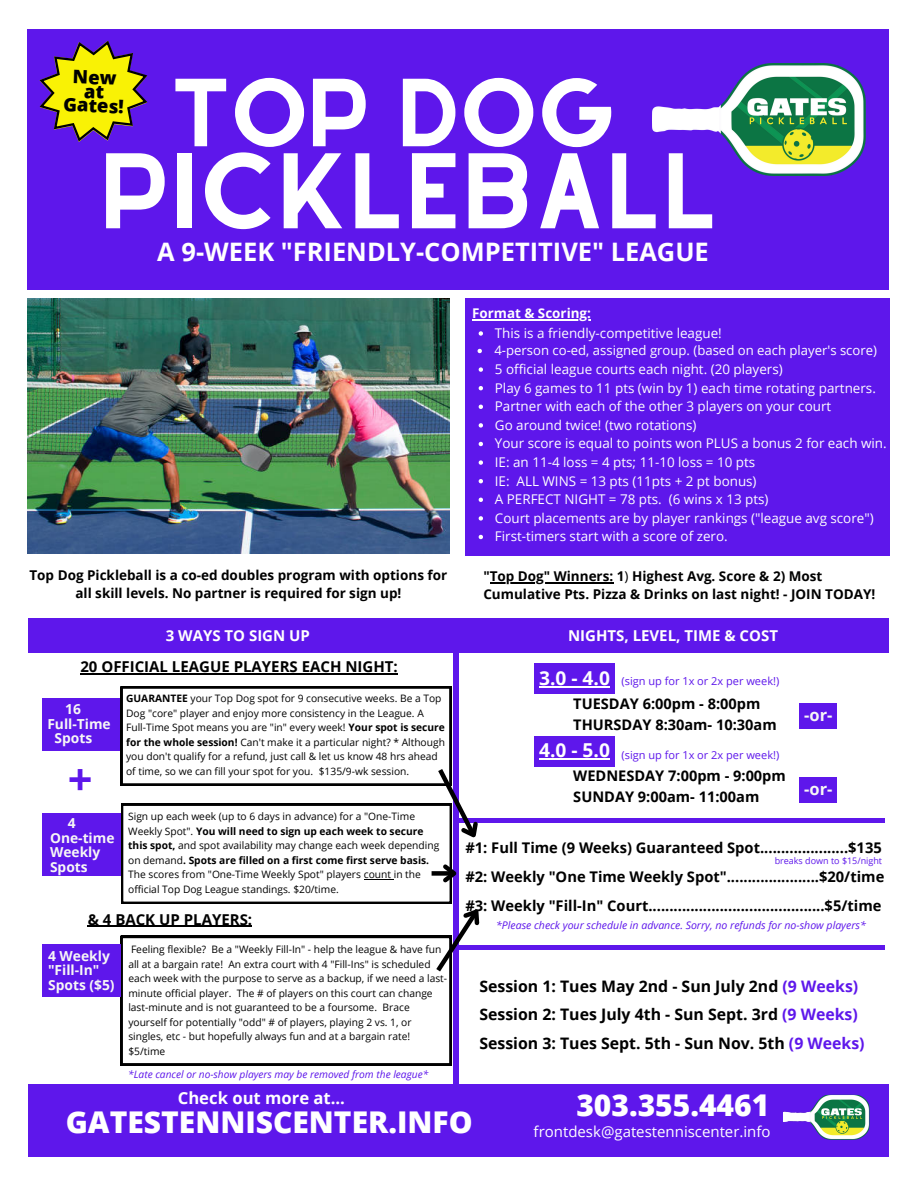
<style>
.page{position:relative;width:918px;height:1188px;background:#fff}
.page>*{position:absolute;margin:0;border:0;box-sizing:border-box;transform-origin:0 0}
.t1{font:93.75px "Alyssum Sans";color:#fff}
.t2{font:84.45px "Alyssum Sans";color:#fff}
.t3{font:700 77.25px "Open Sans";color:#5e17eb}
.t4{font:700 60.9px "Open Sans";color:#5e17eb}
.t5{font:700 43.5px "Open Sans";color:#5e17eb}
.t6{font:800 30px "Open Sans";color:#fff}
.t7{font:700 25.5px "Open Sans";color:#fff}
.t8{font:700 19.2px "Open Sans";color:#fff}
.t9{font:800 18.6px "Open Sans";color:#000}
.t10{font:700 16.65px "Open Sans";color:#fff}
.t11{font:700 16.5px "Open Sans";color:#f7f7f6}
.t12{font:700 15.9px "Open Sans";color:#000}
.t13{font:700 15px "Open Sans";color:#000}
.t14{font:700 15px "Open Sans";color:#fff}
.t15{font:15px "Open Sans";color:#fff}
.t16{font:700 14.7px "Open Sans";color:#000}
.t17{font:700 14.55px "Open Sans";color:#000}
.t18{font:700 13.8px/14.7px "Open Sans";color:#f7f7f6}
.t19{font:700 13.5px/18px "Open Sans";color:#000;text-align:center}
.t20{font:13.35px "Open Sans";color:#fff}
.t21{font:700 13.35px "Open Sans";color:#fff}
.t22{font:13.2px "Open Sans";color:#fff}
.t23{font:10.95px "Open Sans";color:#5e17eb}
.t24{font:italic 10.5px "Open Sans";color:#5e17eb}
.t25{font:10.2px/14.5px "Open Sans";color:#000}
.t26{font:italic 10.2px "Open Sans";color:#5e17eb}
.t27{font:9px "Open Sans";color:#5e17eb}
.s1{font-weight:400}
.s2{font-weight:700}
.s3{color:#5e17eb}
</style>
<div class="page">
<div style="left:27px;top:29px;width:862px;height:261px;background:#5e17eb"></div>
<div style="left:28px;top:618px;width:860px;height:35px;background:#5e17eb"></div>
<div style="left:28px;top:1084px;width:860px;height:72px;background:#5e17eb"></div>
<div style="left:43px;top:698px;width:78px;height:53px;background:#5e17eb"></div>
<div style="left:43px;top:944px;width:78px;height:53px;background:#5e17eb"></div>
<div style="left:43px;top:813px;width:78px;height:63px;background:#5e17eb"></div>
<img style="left:652px;top:64px;width:214px;height:111px">
<img style="left:28px;top:298px;width:422px;height:256px">
<svg style="left:121px;top:687px;width:359px;height:378px"></svg>
<div style="left:465px;top:298px;width:425px;height:257px;background:#5e17eb"></div>
<svg style="left:479px;top:331px;width:4px;height:5px"></svg>
<svg style="left:478px;top:349px;width:4px;height:4px"></svg>
<svg style="left:479px;top:367px;width:4px;height:5px"></svg>
<svg style="left:479px;top:386px;width:4px;height:4px"></svg>
<svg style="left:479px;top:405px;width:4px;height:4px"></svg>
<svg style="left:479px;top:423px;width:4px;height:5px"></svg>
<svg style="left:479px;top:442px;width:4px;height:4px"></svg>
<svg style="left:479px;top:460px;width:4px;height:5px"></svg>
<svg style="left:479px;top:479px;width:4px;height:4px"></svg>
<svg style="left:479px;top:498px;width:4px;height:4px"></svg>
<svg style="left:479px;top:516px;width:4px;height:5px"></svg>
<svg style="left:479px;top:535px;width:4px;height:4px"></svg>
<hr style="left:472px;top:319px;width:119px;height:1px;background:#fff">
<hr style="left:490px;top:582px;width:123px;height:2px;background:#000">
<div style="left:534px;top:664px;width:80px;height:30px;background:#5e17eb"></div>
<hr style="left:80px;top:673px;width:318px;height:1px;background:#000">
<hr style="left:88px;top:926px;width:164px;height:1px;background:#000">
<div style="left:534px;top:736px;width:81px;height:31px;background:#5e17eb"></div>
<hr style="left:539px;top:686px;width:71px;height:2px;background:#fff">
<hr style="left:539px;top:758px;width:71px;height:2px;background:#fff">
<div style="left:799px;top:703px;width:38px;height:25px;background:#5e17eb"></div>
<div style="left:799px;top:777px;width:38px;height:26px;background:#5e17eb"></div>
<img style="left:783px;top:1095px;width:87px;height:45px">
<svg style="left:39px;top:41px;width:108px;height:101px"></svg>
<p class="t9" style="left:64px;top:91px;width:62px;rotate:2deg">Gates!</p>
<p class="t2" style="left:170px;top:62px;width:449px">TOP DOG</p>
<p class="t1" style="left:100px;top:135px;width:621px">PICKLEBALL</p>
<p class="t7" style="left:157px;top:234px;width:553px">A 9-WEEK "FRIENDLY-COMPETITIVE" LEAGUE</p>
<p class="t21" style="left:472px;top:304px;width:120px">Format &amp; Scoring:</p>
<p class="t19" style="left:29px;top:565px;width:419px">Top Dog Pickleball is a co-ed doubles program with options for all skill levels. No partner is required for sign up!</p>
<p class="t20" style="left:495px;top:324px;width:228px">This is a friendly-competitive league!</p>
<p class="t22" style="left:494px;top:341px;width:384px">4-person co-ed, assigned group. (based on each player's score)</p>
<p class="t20" style="left:495px;top:360px;width:289px">5 official league courts each night. (20 players)</p>
<p class="t20" style="left:495px;top:378px;width:383px">Play 6 games to 11 pts (win by 1) each time rotating partners.</p>
<p class="t20" style="left:495px;top:397px;width:338px">Partner with each of the other 3 players on your court</p>
<p class="t20" style="left:495px;top:416px;width:203px">Go around twice! (two rotations)</p>
<p class="t20" style="left:495px;top:434px;width:393px">Your score is equal to points won PLUS a bonus 2 for each win.</p>
<p class="t20" style="left:495px;top:453px;width:262px">IE: an 11-4 loss = 4 pts; 11-10 loss = 10 pts</p>
<p class="t20" style="left:495px;top:471px;width:263px">IE: ALL WINS = 13 pts (11pts + 2 pt bonus)</p>
<p class="t20" style="left:495px;top:490px;width:275px">A PERFECT NIGHT = 78 pts. (6 wins x 13 pts)</p>
<p class="t20" style="left:495px;top:509px;width:380px">Court placements are by player rankings ("league avg score")</p>
<p class="t20" style="left:495px;top:527px;width:234px">First-timers start with a score of zero.</p>
<p class="t19" style="left:483px;top:567px;width:393px;text-align:left">"Top Dog" Winners: 1<span class="s1">)</span> Highest Avg. Score &amp; 2) Most<br>Cumulative Pts. Pizza &amp; Drinks on last night! - JOIN TODAY!</p>
<p class="t14" style="left:166px;top:625px;width:146px">3 WAYS TO SIGN UP</p>
<p class="t14" style="left:568px;top:625px;width:212px">NIGHTS, LEVEL, TIME &amp; COST</p>
<p class="t3" style="left:364px;top:1086px;width:447px;rotate:-90deg">______________</p>
<p class="t13" style="left:80px;top:656px;width:319px">20 OFFICIAL LEAGUE PLAYERS EACH NIGHT:</p>
<p class="t8" style="left:539px;top:665px;width:72px">3.0 - 4.0</p>
<p class="t17" style="left:573px;top:693px;width:189px">TUESDAY 6:00pm - 8:00pm</p>
<p class="t17" style="left:573px;top:715px;width:205px">THURSDAY 8:30am- 10:30am</p>
<p class="t8" style="left:539px;top:737px;width:72px">4.0 - 5.0</p>
<p class="t17" style="left:573px;top:765px;width:214px">WEDNESDAY 7:00pm - 9:00pm</p>
<p class="t17" style="left:573px;top:787px;width:188px">SUNDAY 9:00am- 11:00am</p>
<p class="t23" style="left:622px;top:673px;width:159px">(sign up for 1x or 2x per week!)</p>
<p class="t25" style="left:126px;top:691px;width:320px"><span class="s2">GUARANTEE</span> your Top Dog spot for 9 consecutive weeks. Be a Top Dog "core" player and enjoy more consistency in the League. A Full-Time Spot means you are "in" every week! <span class="s2">Your spot is secure for the whole session!</span> Can't make it a particular night? * Although you don't qualify for a refund, just call &amp; let us know 48 hrs ahead of time, so we can fill your spot for you. $135/9-wk session.</p>
<p class="t18" style="left:65px;top:701px;width:17px">16</p>
<p class="t18" style="left:47px;top:716px;width:65px">Full-Time</p>
<p class="t18" style="left:55px;top:731px;width:39px">Spots</p>
<p class="t11" style="left:804px;top:703px;width:30px">-or-</p>
<p class="t23" style="left:622px;top:747px;width:159px">(sign up for 1x or 2x per week!)</p>
<p class="t5" style="left:68px;top:748px;width:26px">+</p>
<p class="t11" style="left:804px;top:778px;width:30px">-or-</p>
<p class="t25" style="left:128px;top:809px;width:313px">Sign up each week (up to 6 days in advance) for a "One-Time Weekly Spot". <span class="s2">You will need to sign up each week to secure this spot,</span> and spot availability may change each week depending on demand<span class="s2">. Spots are filled on a first come first serve basis.<br></span>The scores from "One-Time Weekly Spot" players count in the official Top Dog League standings. $20/time.</p>
<p class="t18" style="left:68px;top:815px;width:9px">4</p>
<p class="t18" style="left:50px;top:830px;width:66px">One-time<br>Weekly<br>Spots</p>
<p class="t4" style="left:459px;top:748px;width:427px">_________________</p>
<p class="t16" style="left:465px;top:837px;width:418px">#1: Full Time (9 Weeks) Guaranteed Spot.....................$135</p>
<p class="t16" style="left:465px;top:866px;width:420px">#2: Weekly "One Time Weekly Spot"......................$20/time</p>
<p class="t16" style="left:465px;top:895px;width:418px">#3: Weekly "Fill-In" Court..........................................$5/time</p>
<p class="t24" style="left:496px;top:918px;width:371px">*Please check your schedule in advance. Sorry, no refunds for no-show players*</p>
<p class="t27" style="left:775px;top:854px;width:109px">breaks down to $15/night</p>
<p class="t13" style="left:88px;top:909px;width:166px">&amp; 4 BACK UP PLAYERS:</p>
<p class="t25" style="left:128px;top:942px;width:320px">Feeling flexible? Be a "Weekly Fill-In" - help the league &amp; have fun all at a bargain rate! An extra court with 4 "Fill-Ins" is scheduled each week with the purpose to serve as a backup, if we need a last&shy;minute official player. The # of players on this court can change last-minute and is not guaranteed to be a foursome. Brace yourself for potentially "odd" # of players, playing 2 vs. 1, or singles, etc - but hopefully always fun and at a bargain rate! $5/time</p>
<p class="t4" style="left:459px;top:875px;width:427px">_________________</p>
<p class="t18" style="left:48px;top:948px;width:63px">4 Weekly</p>
<p class="t18" style="left:48px;top:963px;width:53px">"Fill-In"</p>
<p class="t18" style="left:48px;top:977px;width:68px">Spots ($5)</p>
<p class="t12" style="left:479px;top:975px;width:380px">Session 1: Tues May 2nd - Sun July 2nd <span class="s3">(9 Weeks)</span></p>
<p class="t12" style="left:479px;top:1003px;width:380px">Session 2: Tues July 4th - Sun Sept. 3rd <span class="s3">(9 Weeks)</span></p>
<p class="t12" style="left:479px;top:1032px;width:387px">Session 3: Tues Sept. 5th - Sun Nov. 5th <span class="s3">(9 Weeks)</span></p>
<p class="t26" style="left:128px;top:1067px;width:302px">*Late cancel or no-show players may be removed from the league*</p>
<p class="t10" style="left:178px;top:1086px;width:169px">Check out more at...</p>
<p class="t6" style="left:66px;top:1101px;width:408px">GATESTENNISCENTER.INFO</p>
<p class="t6" style="left:576px;top:1084px;width:194px">303.355.4461</p>
<p class="t15" style="left:534px;top:1121px;width:239px">frontdesk@gatestenniscenter.info</p>
</div>
